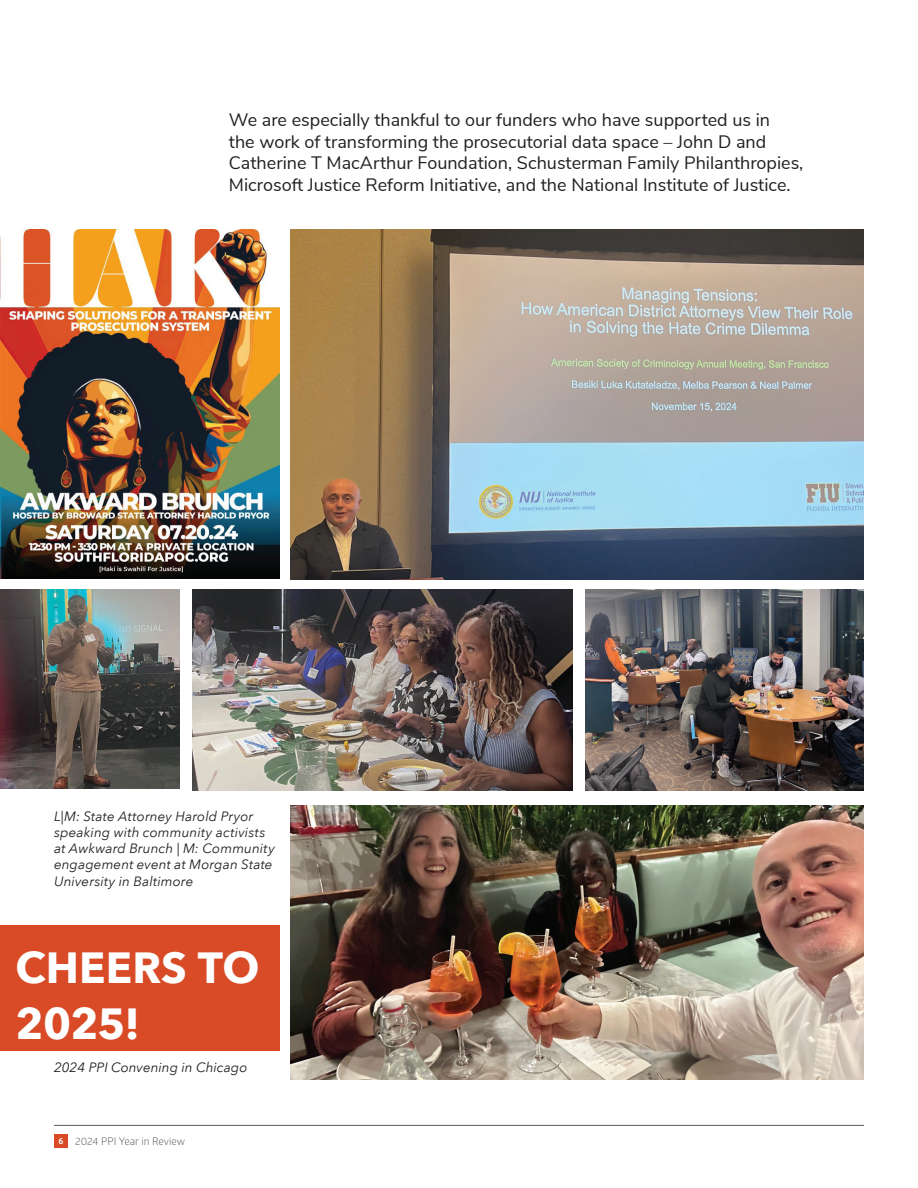
<style>
.page{position:relative;width:918px;height:1188px;background:#fff}
.page>*{position:absolute;margin:0;border:0;box-sizing:border-box;transform-origin:0 0}
.t1{font:700 43.5px/56.7px "Avenir Next";color:#fff}
.t2{font:18px/21.6px "Nunito Sans";color:#231f20}
.t3{font:italic 13.5px/16.2px "Avenir Next";letter-spacing:.01em;color:#231f20}
.t4{font:10.5px "Glober";color:#57585a}
.s1{font-weight:700;font-size:9px;color:#fff}
</style>
<div class="page">
<div style="left:54px;top:1134px;width:14px;height:14px;background:#d84b26"></div>
<hr style="left:54px;top:1125px;width:810px;height:1px;background:#57585a">
<img style="left:0;top:230px;width:280px;height:349px">
<div style="left:0;top:925px;width:280px;height:125px;background:#d84b26"></div>
<img style="left:291px;top:806px;width:573px;height:274px">
<img style="left:291px;top:230px;width:573px;height:349px">
<img style="left:192px;top:590px;width:380px;height:201px">
<img style="left:586px;top:590px;width:278px;height:201px">
<img style="left:0;top:590px;width:179px;height:199px">
<p class="t2" style="left:229px;top:108px;width:576px">We are especially thankful to our funders who have supported us in<br>the work of transforming the prosecutorial data space – John D and Catherine T MacArthur Foundation, Schusterman Family Philanthropies, Microsoft Justice Reform Initiative, and the National Institute of Justice.</p>
<p class="t3" style="left:54px;top:807px;width:222px">L|M: State Attorney Harold Pryor speaking with community activists at Awkward Brunch | M: Community engagement event at Morgan State<br>University in Baltimore</p>
<h1 class="t1" style="left:16px;top:939px;width:246px">CHEERS TO<br>2025!</h1>
<p class="t3" style="left:54px;top:1058px;width:195px">2024 PPI Convening in Chicago</p>
<p class="t4" style="left:58px;top:1134px;width:128px"><span class="s1">6</span> 2024 PPI Year in Review</p>
</div>
